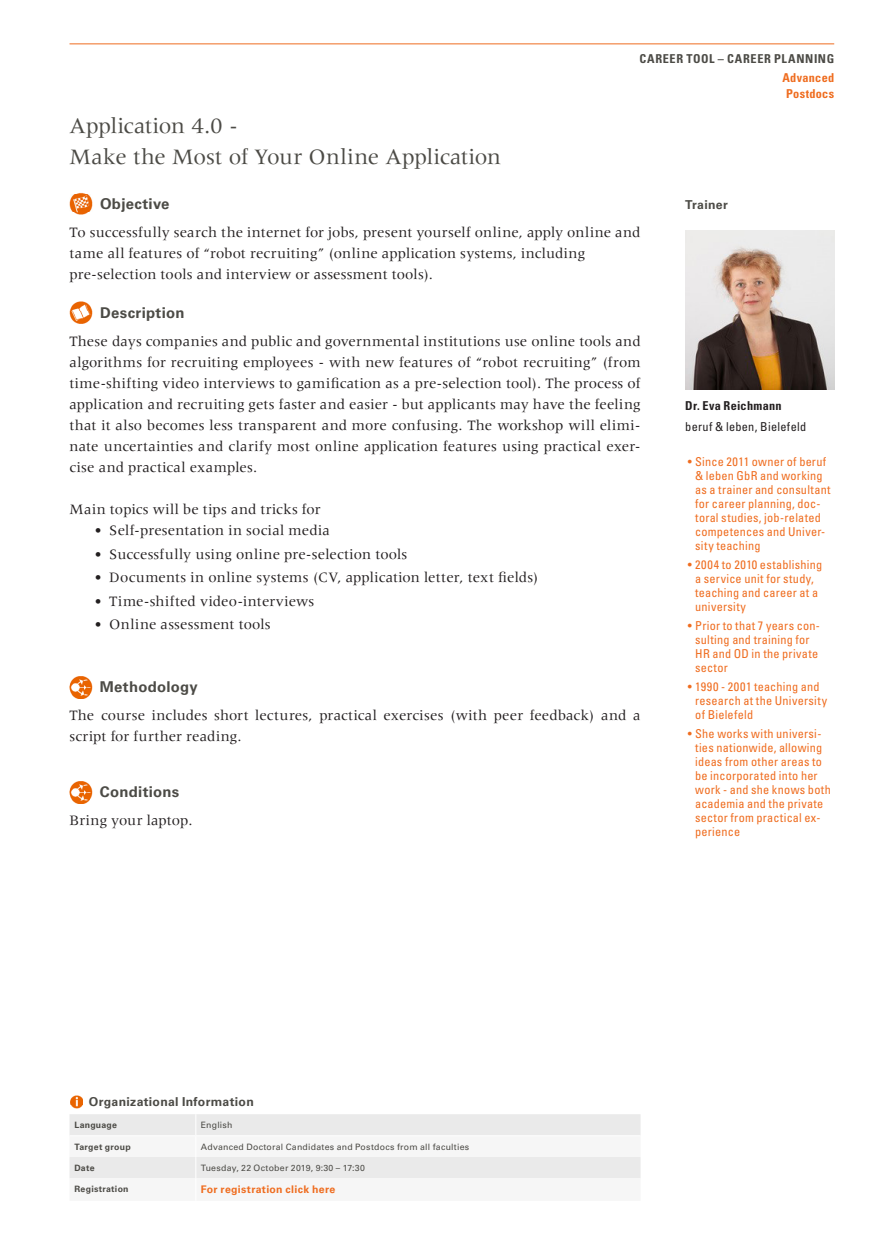
<style>
.page{position:relative;width:869px;height:1241px;background:#fff}
.page>*{position:absolute;margin:0;border:0;box-sizing:border-box;transform-origin:0 0}
.Kurse{font:22.75px "Meridien LT Std";letter-spacing:-.01em;color:#4c4b46}
.Mengentext{font:14.88px/21px "Meridien LT Std";letter-spacing:.01em;color:#231f20}
.Objective_Descriptio{font:700 14.88px "Univers LT Std";letter-spacing:.02em;color:#4c4b46}
.Mengentext-2{font:700 14.88px "Univers LT Std";letter-spacing:.02em;color:#4c4b46}
.t1{font:condensed 12.25px/14px "Univers LT Std";letter-spacing:.02em;color:#ef6d20}
.Kopf_Tools{font:700 condensed 12.25px "Univers LT Std";letter-spacing:.05em;color:#4c4b46}
.Tabelle_Headline{font:700 12.25px "Univers LT Std";letter-spacing:.025em;color:#4c4b46}
.Trainer_Einrichtung{font:condensed 12.25px "Univers LT Std";letter-spacing:.02em;color:#231f20}
.Kopf_links_Einstufun{font:700 condensed 12.25px "Univers LT Std";letter-spacing:.025em;color:#ef6d20}
.Trainer_Name{font:700 condensed 12.25px "Univers LT Std";letter-spacing:.025em;color:#231f20}
.Headlines__Trainer{font:700 12.25px "Univers LT Std";letter-spacing:.025em;color:#4c4b46}
.Tabelle_Mengentext{font:700 10.5px "Univers LT Std";letter-spacing:.03em;color:#ef6d20}
.Tabelle_Mengentext-2{font:8.75px "Univers LT Std";letter-spacing:.03em;color:#4c4b46}
.Tabelle_Bold{font:700 8.75px "Univers LT Std";letter-spacing:.03em;color:#4c4b46}
</style>
<div class="page">
<hr style="left:69px;top:43px;width:764px;height:1px;background:#ef6d20">
<img style="left:685px;top:231px;width:148px;height:158px">
<img style="left:69px;top:192px;width:24px;height:23px">
<img style="left:69px;top:301px;width:24px;height:23px">
<img style="left:69px;top:676px;width:23px;height:22px">
<img style="left:69px;top:781px;width:23px;height:22px">
<img style="left:70px;top:1095px;width:13px;height:13px">
<svg style="left:69px;top:1114px;width:571px;height:64px"></svg>
<hr style="left:69px;top:1135px;width:127px;height:1px;background:#fff">
<p class="Kurse" style="left:69px;top:113px;width:170px">Application 4.0 -</p>
<p class="Kurse" style="left:69px;top:144px;width:433px">Make the Most of Your Online Application</p>
<p class="Kopf_Tools" style="left:639px;top:52px;width:196px">CAREER TOOL – CAREER PLANNING</p>
<p class="Kopf_links_Einstufun" style="left:782px;top:70px;width:53px">Advanced</p>
<p class="Kopf_links_Einstufun" style="left:785px;top:86px;width:50px">Postdocs</p>
<p class="Objective_Descriptio" style="left:100px;top:195px;width:71px">Objective</p>
<p class="Headlines__Trainer" style="left:685px;top:198px;width:44px">Trainer</p>
<p class="Mengentext" style="left:69px;top:222px;width:572px">To successfully search the internet for jobs, present yourself online, apply online and tame all features of “robot recruiting” (online application systems, including</p>
<p class="Mengentext" style="left:69px;top:264px;width:365px">pre-selection tools and interview or assessment tools).</p>
<p class="Objective_Descriptio" style="left:100px;top:304px;width:86px">Description</p>
<p class="Mengentext" style="left:69px;top:331px;width:572px;text-align:justify">These days companies and public and governmental institutions use online tools and algorithms for recruiting employees - with new features of “robot recruiting” (from time-shifting video interviews to gamification as a pre-selection tool). The process of application and recruiting gets faster and easier - but applicants may have the feeling that it also becomes less transparent and more confusing. The workshop will elimi&shy;nate uncertainties and clarify most online application features using practical exer&shy;cise and practical examples.</p>
<p class="Mengentext" style="left:69px;top:499px;width:252px">Main topics will be tips and tricks for</p>
<p class="Mengentext" style="left:94px;top:520px;width:237px">• Self-presentation in social media</p>
<p class="Mengentext" style="left:94px;top:543px;width:314px">• Successfully using online pre-selection tools</p>
<p class="Mengentext" style="left:94px;top:567px;width:445px">• Documents in online systems (CV, application letter, text fields)</p>
<p class="Mengentext" style="left:94px;top:590px;width:221px">• Time-shifted video-interviews</p>
<p class="Mengentext" style="left:94px;top:613px;width:178px">• Online assessment tools</p>
<p class="Trainer_Name" style="left:685px;top:398px;width:98px">Dr. Eva Reichmann</p>
<p class="Trainer_Einrichtung" style="left:685px;top:419px;width:122px">beruf &amp; leben, Bielefeld</p>
<p class="t1" style="left:694px;top:454px;width:137px;text-indent:-7px">• Since 2011 owner of beruf &amp; leben GbR and working as a trainer and consultant for career planning, doc&shy;toral studies, job-related competences and Univer&shy;sity teaching</p>
<p class="t1" style="left:694px;top:557px;width:128px;text-indent:-7px">• 2004 to 2010 establishing a service unit for study, teaching and career at a university</p>
<p class="t1" style="left:694px;top:618px;width:126px;text-indent:-7px">• Prior to that 7 years con&shy;sulting and training for<br>HR and OD in the private sector</p>
<p class="t1" style="left:694px;top:679px;width:133px;text-indent:-7px">• 1990 - 2001 teaching and research at the University of Bielefeld</p>
<p class="t1" style="left:694px;top:726px;width:137px;text-indent:-7px">• She works with universi&shy;ties nationwide, allowing ideas from other areas to be incorporated into her work - and she knows both academia and the private sector from practical ex&shy;perience</p>
<p class="Objective_Descriptio" style="left:100px;top:677px;width:99px">Methodology</p>
<p class="Mengentext" style="left:69px;top:704px;width:572px">The course includes short lectures, practical exercises (with peer feedback) and a script for further reading.</p>
<p class="Mengentext-2" style="left:100px;top:782px;width:81px">Conditions</p>
<p class="Mengentext" style="left:69px;top:809px;width:124px">Bring your laptop.</p>
<p class="Tabelle_Headline" style="left:89px;top:1094px;width:166px">Organizational Information</p>
<p class="Tabelle_Bold" style="left:74px;top:1119px;width:44px">Language</p>
<p class="Tabelle_Mengentext-2" style="left:201px;top:1119px;width:33px">English</p>
<p class="Tabelle_Bold" style="left:74px;top:1141px;width:58px">Target group</p>
<p class="Tabelle_Mengentext-2" style="left:201px;top:1141px;width:270px">Advanced Doctoral Candidates and Postdocs from all faculties</p>
<p class="Tabelle_Bold" style="left:74px;top:1162px;width:22px">Date</p>
<p class="Tabelle_Mengentext-2" style="left:201px;top:1162px;width:166px">Tuesday, 22 October 2019, 9:30 – 17:30</p>
<p class="Tabelle_Bold" style="left:74px;top:1183px;width:56px">Registration</p>
<p class="Tabelle_Mengentext" style="left:201px;top:1183px;width:136px">For registration click here</p>
</div>
